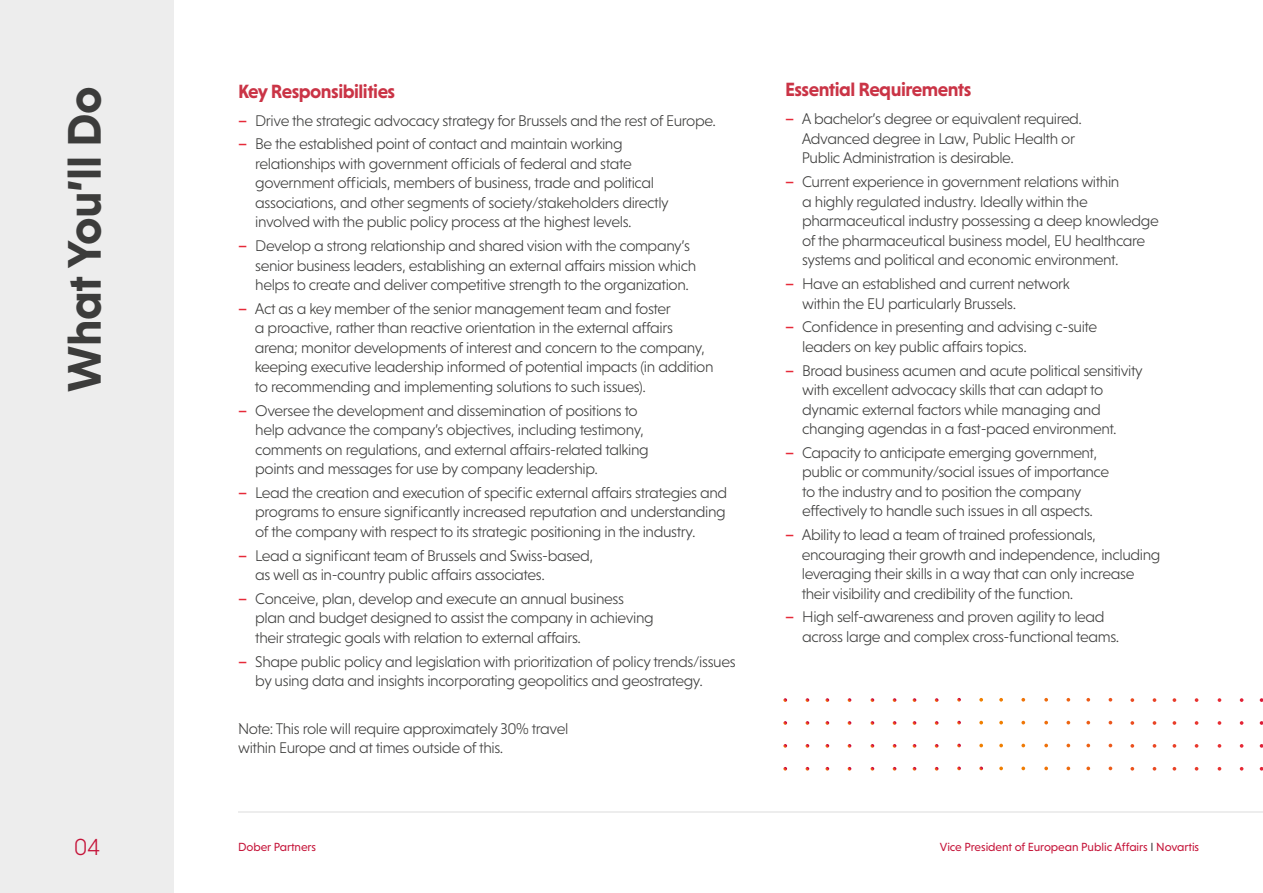
<style>
.page{position:relative;width:1263px;height:893px;background:#fff}
.page>*{position:absolute;margin:0;border:0;box-sizing:border-box;transform-origin:0 0}
.t1{font:700 48px "Niveau Grotesk";letter-spacing:-.01em;color:#3c3c3b}
.t2{font:300 23.7px "Niveau Grotesk";color:#c51439}
.t3{font:700 19.5px "Niveau Grotesk";letter-spacing:-.025em;color:#ca3446}
.t4{font:300 15.75px/19.5px "Niveau Grotesk";letter-spacing:-.025em;color:#3c3c3b}
.t5{font:12px "Niveau Grotesk";letter-spacing:-.005em;color:#c51439}
.s1{font-weight:500;color:#e62a39}
.s2{color:#3c3c3b}
</style>
<div class="page">
<svg style="left:870px;top:698px;width:4px;height:4px"></svg>
<svg style="left:893px;top:698px;width:3px;height:4px"></svg>
<svg style="left:913px;top:698px;width:3px;height:4px"></svg>
<svg style="left:935px;top:698px;width:3px;height:4px"></svg>
<svg style="left:783px;top:698px;width:4px;height:4px"></svg>
<svg style="left:805px;top:698px;width:4px;height:4px"></svg>
<svg style="left:825px;top:698px;width:4px;height:4px"></svg>
<svg style="left:848px;top:698px;width:3px;height:4px"></svg>
<svg style="left:1044px;top:698px;width:4px;height:4px"></svg>
<svg style="left:1066px;top:698px;width:4px;height:4px"></svg>
<svg style="left:1086px;top:698px;width:4px;height:4px"></svg>
<svg style="left:1108px;top:698px;width:4px;height:4px"></svg>
<svg style="left:957px;top:698px;width:4px;height:4px"></svg>
<svg style="left:979px;top:698px;width:4px;height:4px"></svg>
<svg style="left:999px;top:698px;width:4px;height:4px"></svg>
<svg style="left:1021px;top:698px;width:4px;height:4px"></svg>
<svg style="left:1217px;top:698px;width:4px;height:4px"></svg>
<svg style="left:1240px;top:698px;width:3px;height:4px"></svg>
<svg style="left:1260px;top:698px;width:3px;height:4px"></svg>
<svg style="left:1130px;top:698px;width:4px;height:4px"></svg>
<svg style="left:1153px;top:698px;width:3px;height:4px"></svg>
<svg style="left:1172px;top:698px;width:4px;height:4px"></svg>
<svg style="left:1195px;top:698px;width:3px;height:4px"></svg>
<svg style="left:870px;top:721px;width:4px;height:4px"></svg>
<svg style="left:893px;top:721px;width:3px;height:4px"></svg>
<svg style="left:913px;top:721px;width:3px;height:4px"></svg>
<svg style="left:935px;top:721px;width:3px;height:4px"></svg>
<svg style="left:783px;top:721px;width:4px;height:4px"></svg>
<svg style="left:805px;top:721px;width:4px;height:4px"></svg>
<svg style="left:825px;top:721px;width:4px;height:4px"></svg>
<svg style="left:848px;top:721px;width:3px;height:4px"></svg>
<svg style="left:1044px;top:721px;width:4px;height:3px"></svg>
<svg style="left:1066px;top:721px;width:4px;height:3px"></svg>
<svg style="left:1086px;top:721px;width:4px;height:3px"></svg>
<svg style="left:1108px;top:721px;width:4px;height:3px"></svg>
<svg style="left:957px;top:721px;width:4px;height:3px"></svg>
<svg style="left:979px;top:721px;width:4px;height:3px"></svg>
<svg style="left:999px;top:721px;width:4px;height:3px"></svg>
<svg style="left:1021px;top:721px;width:4px;height:3px"></svg>
<svg style="left:1217px;top:721px;width:4px;height:4px"></svg>
<svg style="left:1240px;top:721px;width:3px;height:4px"></svg>
<svg style="left:1260px;top:721px;width:3px;height:4px"></svg>
<svg style="left:1130px;top:721px;width:4px;height:4px"></svg>
<svg style="left:1153px;top:721px;width:3px;height:4px"></svg>
<svg style="left:1172px;top:721px;width:4px;height:4px"></svg>
<svg style="left:1195px;top:721px;width:3px;height:4px"></svg>
<svg style="left:870px;top:744px;width:4px;height:4px"></svg>
<svg style="left:893px;top:744px;width:3px;height:4px"></svg>
<svg style="left:913px;top:744px;width:3px;height:4px"></svg>
<svg style="left:935px;top:744px;width:3px;height:4px"></svg>
<svg style="left:783px;top:744px;width:4px;height:4px"></svg>
<svg style="left:805px;top:744px;width:4px;height:4px"></svg>
<svg style="left:825px;top:744px;width:4px;height:4px"></svg>
<svg style="left:848px;top:744px;width:3px;height:4px"></svg>
<svg style="left:1044px;top:744px;width:4px;height:3px"></svg>
<svg style="left:1066px;top:744px;width:4px;height:3px"></svg>
<svg style="left:1086px;top:744px;width:4px;height:3px"></svg>
<svg style="left:1108px;top:744px;width:4px;height:3px"></svg>
<svg style="left:957px;top:744px;width:4px;height:3px"></svg>
<svg style="left:979px;top:744px;width:4px;height:3px"></svg>
<svg style="left:999px;top:744px;width:4px;height:3px"></svg>
<svg style="left:1021px;top:744px;width:4px;height:3px"></svg>
<svg style="left:1217px;top:744px;width:4px;height:4px"></svg>
<svg style="left:1240px;top:744px;width:3px;height:4px"></svg>
<svg style="left:1260px;top:744px;width:3px;height:4px"></svg>
<svg style="left:1130px;top:744px;width:4px;height:4px"></svg>
<svg style="left:1153px;top:744px;width:3px;height:4px"></svg>
<svg style="left:1172px;top:744px;width:4px;height:4px"></svg>
<svg style="left:1195px;top:744px;width:3px;height:4px"></svg>
<svg style="left:870px;top:767px;width:4px;height:4px"></svg>
<svg style="left:893px;top:767px;width:3px;height:4px"></svg>
<svg style="left:913px;top:767px;width:3px;height:4px"></svg>
<svg style="left:935px;top:767px;width:3px;height:4px"></svg>
<svg style="left:783px;top:767px;width:4px;height:4px"></svg>
<svg style="left:805px;top:767px;width:4px;height:4px"></svg>
<svg style="left:825px;top:767px;width:4px;height:4px"></svg>
<svg style="left:848px;top:767px;width:3px;height:4px"></svg>
<svg style="left:1044px;top:767px;width:4px;height:3px"></svg>
<svg style="left:1066px;top:767px;width:4px;height:3px"></svg>
<svg style="left:1086px;top:767px;width:4px;height:3px"></svg>
<svg style="left:1108px;top:767px;width:4px;height:3px"></svg>
<svg style="left:957px;top:767px;width:4px;height:3px"></svg>
<svg style="left:979px;top:767px;width:4px;height:3px"></svg>
<svg style="left:999px;top:767px;width:4px;height:3px"></svg>
<svg style="left:1021px;top:767px;width:4px;height:3px"></svg>
<svg style="left:1217px;top:767px;width:4px;height:4px"></svg>
<svg style="left:1240px;top:767px;width:3px;height:4px"></svg>
<svg style="left:1260px;top:767px;width:3px;height:4px"></svg>
<svg style="left:1130px;top:767px;width:4px;height:4px"></svg>
<svg style="left:1153px;top:767px;width:3px;height:4px"></svg>
<svg style="left:1172px;top:767px;width:4px;height:4px"></svg>
<svg style="left:1195px;top:767px;width:3px;height:4px"></svg>
<div style="left:0;top:0;width:174px;height:893px;background:#ededed"></div>
<hr style="left:238px;top:811px;width:1025px;height:1px;background:#ededed">
<h1 class="t1" style="left:57px;top:392px;width:307px;rotate:-90deg">What You’ll Do</h1>
<p class="t3" style="left:785px;top:79px;width:188px">Essential Requirements</p>
<p class="t3" style="left:238px;top:80px;width:159px">Key Responsibilities</p>
<p class="t4" style="left:238px;top:110px;width:479px"><span class="s1">–</span> Drive the strategic advocacy strategy for Brussels and the rest of Europe.</p>
<p class="t4" style="left:255px;top:134px;width:415px;text-indent:-17px"><span class="s1">–</span> Be the established point of contact and maintain working relationships with government officials of federal and state government officials, members of business, trade and political associations, and other segments of society/stakeholders directly involved with the public policy process at the highest levels.</p>
<p class="t4" style="left:255px;top:236px;width:442px;text-indent:-17px"><span class="s1">–</span> Develop a strong relationship and shared vision with the company’s senior business leaders, establishing an external affairs mission which helps to create and deliver competitive strength to the organization.</p>
<p class="t4" style="left:255px;top:299px;width:460px;text-indent:-17px"><span class="s1">–</span> Act as a key member of the senior management team and foster<br>a proactive, rather than reactive orientation in the external affairs arena; monitor developments of interest and concern to the company, keeping executive leadership informed of potential impacts (in addition to recommending and implementing solutions to such issues).</p>
<p class="t4" style="left:255px;top:400px;width:395px;text-indent:-17px"><span class="s1">–</span> Oversee the development and dissemination of positions to help advance the company’s objectives, including testimony, comments on regulations, and external affairs-related talking points and messages for use by company leadership.</p>
<p class="t4" style="left:255px;top:483px;width:473px;text-align:justify;text-indent:-17px"><span class="s1">–</span> Lead the creation and execution of specific external affairs strategies and programs to ensure significantly increased reputation and understanding of the company with respect to its strategic positioning in the industry.</p>
<p class="t4" style="left:255px;top:545px;width:339px;text-indent:-17px"><span class="s1">–</span> Lead a significant team of Brussels and Swiss-based, as well as in-country public affairs associates.</p>
<p class="t4" style="left:255px;top:589px;width:400px;text-indent:-17px"><span class="s1">–</span> Conceive, plan, develop and execute an annual business plan and budget designed to assist the company in achieving their strategic goals with relation to external affairs.</p>
<p class="t4" style="left:255px;top:651px;width:482px;text-indent:-17px"><span class="s1">–</span> Shape public policy and legislation with prioritization of policy trends/issues by using data and insights incorporating geopolitics and geostrategy.</p>
<p class="t4" style="left:238px;top:718px;width:332px">Note: This role will require approximately 30% travel within Europe and at times outside of this.</p>
<p class="t4" style="left:802px;top:109px;width:282px;text-indent:-17px"><span class="s1">–</span> A bachelor’s degree or equivalent required.<br>Advanced degree in Law, Public Health or<br>Public Administration is desirable.</p>
<p class="t4" style="left:802px;top:172px;width:358px;text-indent:-17px"><span class="s1">–</span> Current experience in government relations within<br>a highly regulated industry. Ideally within the pharmaceutical industry possessing a deep knowledge of the pharmaceutical business model, EU healthcare systems and political and economic environment.</p>
<p class="t4" style="left:802px;top:274px;width:269px;text-indent:-17px"><span class="s1">–</span> Have an established and current network within the EU particularly Brussels.</p>
<p class="t4" style="left:802px;top:317px;width:297px;text-indent:-17px"><span class="s1">–</span> Confidence in presenting and advising c-suite leaders on key public affairs topics.</p>
<p class="t4" style="left:802px;top:360px;width:342px;text-indent:-17px"><span class="s1">–</span> Broad business acumen and acute political sensitivity with excellent advocacy skills that can adapt to dynamic external factors while managing and changing agendas in a fast-paced environment.</p>
<p class="t4" style="left:802px;top:443px;width:308px;text-indent:-17px"><span class="s1">–</span> Capacity to anticipate emerging government, public or community/social issues of importance to the industry and to position the company effectively to handle such issues in all aspects.</p>
<p class="t4" style="left:802px;top:525px;width:360px;text-indent:-17px"><span class="s1">–</span> Ability to lead a team of trained professionals, encouraging their growth and independence, including leveraging their skills in a way that can only increase their visibility and credibility of the function.</p>
<p class="t4" style="left:802px;top:607px;width:319px;text-indent:-17px"><span class="s1">–</span> High self-awareness and proven agility to lead across large and complex cross-functional teams.</p>
<h2 class="t2" style="left:74px;top:834px;width:28px">04</h2>
<p class="t5" style="left:238px;top:840px;width:80px">Dober Partners</p>
<p class="t5" style="left:940px;top:840px;width:261px">Vice President of European Public Affairs <span class="s2">I</span> Novartis</p>
</div>
